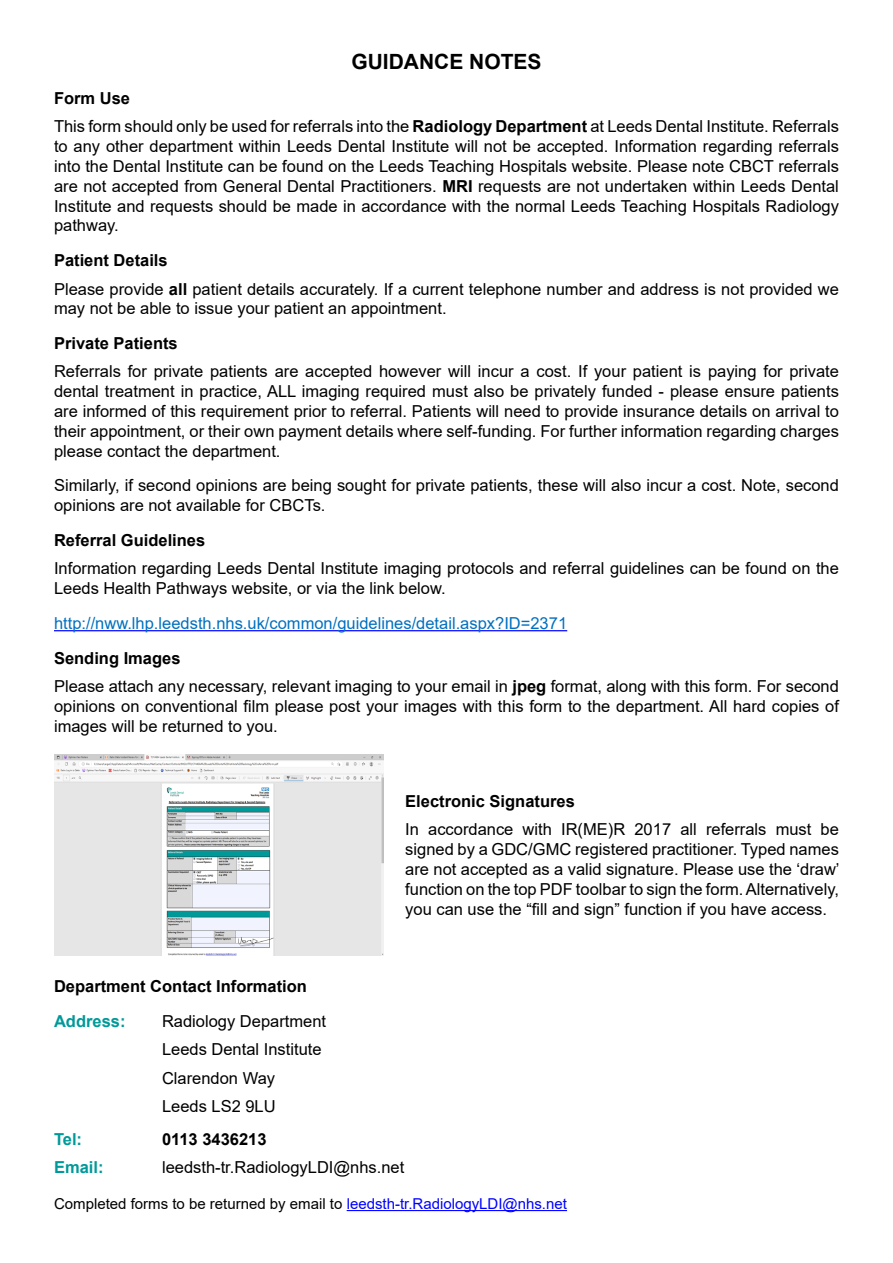
<style>
.page{position:relative;width:893px;height:1263px;background:#fff}
.page>*{position:absolute;margin:0;border:0;box-sizing:border-box;transform-origin:0 0}
.t1{font:700 21px "Arial";color:#000}
.No_Spacing{font:16.5px/19.8px "Arial";color:#000;text-align:justify}
.No_Spacing-2{font:700 16.5px "Arial";color:#000}
.No_Spacing-3{font:16.5px "Arial";color:#0070c0}
.No_Spacing-4{font:700 16.5px "Arial";color:#099}
.t2{font:15px "Arial";color:#000}
.s1{font-weight:700}
.s2{color:#00f}
</style>
<div class="page">
<img style="left:54px;top:754px;width:330px;height:201px">
<hr style="left:54px;top:630px;width:513px;height:1px;background:#00f">
<hr style="left:347px;top:1210px;width:220px;height:1px;background:#00f">
<p class="t1" style="left:351px;top:47px;width:192px">GUIDANCE NOTES</p>
<p class="No_Spacing-2" style="left:54px;top:87px;width:78px">Form Use</p>
<p class="No_Spacing" style="left:54px;top:117px;width:786px">This form should only be used for referrals into the <span class="s1">Radiology Department</span> at Leeds Dental Institute. Referrals to any other department within Leeds Dental Institute will not be accepted. Information regarding referrals into the Dental Institute can be found on the Leeds Teaching Hospitals website. Please note CBCT referrals are not accepted from General Dental Practitioners. <span class="s1">MRI</span> requests are not undertaken within Leeds Dental Institute and requests should be made in accordance with the normal Leeds Teaching Hospitals Radiology pathway.</p>
<p class="No_Spacing-2" style="left:54px;top:249px;width:115px">Patient Details</p>
<p class="No_Spacing" style="left:54px;top:279px;width:786px">Please provide <span class="s1">all</span> patient details accurately. If a current telephone number and address is not provided we may not be able to issue your patient an appointment.</p>
<p class="No_Spacing-2" style="left:54px;top:332px;width:125px">Private Patients</p>
<p class="No_Spacing" style="left:54px;top:362px;width:786px">Referrals for private patients are accepted however will incur a cost. If your patient is paying for private dental treatment in practice, ALL imaging required must also be privately funded - please ensure patients are informed of this requirement prior to referral. Patients will need to provide insurance details on arrival to their appointment, or their own payment details where self-funding. For further information regarding charges please contact the department.</p>
<p class="No_Spacing" style="left:54px;top:476px;width:786px">Similarly, if second opinions are being sought for private patients, these will also incur a cost. Note, second opinions are not available for CBCTs.</p>
<p class="No_Spacing-2" style="left:54px;top:529px;width:153px">Referral Guidelines</p>
<p class="No_Spacing" style="left:54px;top:559px;width:786px">Information regarding Leeds Dental Institute imaging protocols and referral guidelines can be found on the<br>Leeds Health Pathways website, or via the link below.</p>
<p class="No_Spacing-3" style="left:54px;top:612px;width:515px">http://nww.lhp.leedsth.nhs.uk/common/guidelines/detail.aspx?ID=2371</p>
<p class="No_Spacing-2" style="left:54px;top:646px;width:128px">Sending Images</p>
<p class="No_Spacing" style="left:54px;top:676px;width:786px">Please attach any necessary, relevant imaging to your email in <span class="s1">jpeg</span> format, along with this form. For second opinions on conventional film please post your images with this form to the department. All hard copies of images will be returned to you.</p>
<p class="No_Spacing-2" style="left:405px;top:789px;width:171px">Electronic Signatures</p>
<p class="No_Spacing" style="left:405px;top:819px;width:436px">In accordance with IR(ME)R 2017 all referrals must be signed by a GDC/GMC registered practitioner. Typed names are not accepted as a valid signature. Please use the ‘draw’ function on the top PDF toolbar to sign the form. Alternatively, you can use the “fill and sign” function if you have access.</p>
<p class="No_Spacing-2" style="left:54px;top:975px;width:255px">Department Contact Information</p>
<p class="No_Spacing-4" style="left:54px;top:1010px;width:73px">Address:</p>
<p class="No_Spacing" style="left:162px;top:1011px;width:166px">Radiology Department</p>
<p class="No_Spacing" style="left:162px;top:1040px;width:161px">Leeds Dental Institute</p>
<p class="No_Spacing" style="left:162px;top:1068px;width:115px">Clarendon Way</p>
<p class="No_Spacing" style="left:162px;top:1096px;width:115px">Leeds LS2 9LU</p>
<p class="No_Spacing-4" style="left:54px;top:1127px;width:30px">Tel:</p>
<p class="No_Spacing-2" style="left:162px;top:1127px;width:106px">0113 3436213</p>
<p class="No_Spacing-4" style="left:54px;top:1155px;width:51px">Email:</p>
<p class="No_Spacing" style="left:162px;top:1157px;width:244px">leedsth-tr.RadiologyLDI@nhs.net</p>
<p class="t2" style="left:54px;top:1193px;width:514px">Completed forms to be returned by email to <span class="s2">leedsth-tr.RadiologyLDI@nhs.net</span></p>
</div>
